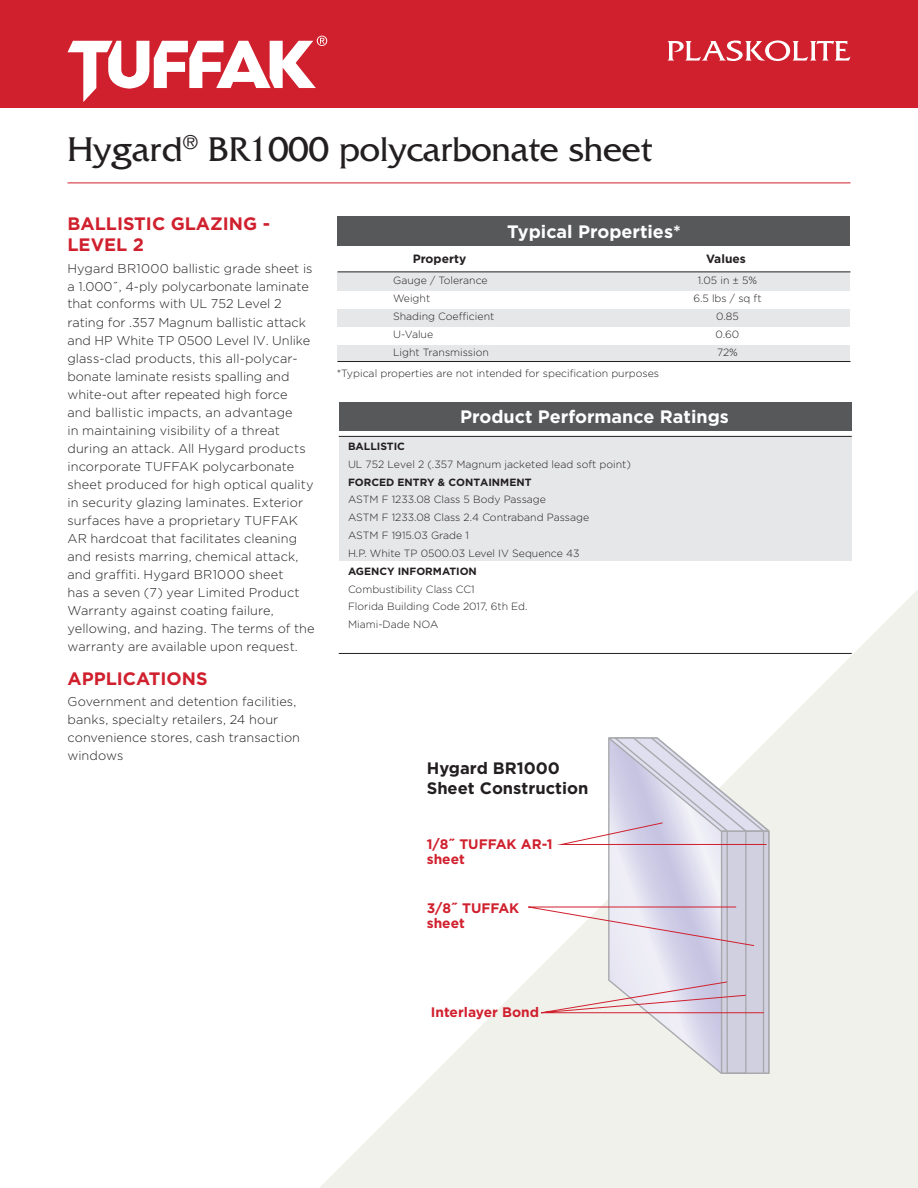
<style>
.page{position:relative;width:918px;height:1188px;background:#fff}
.page>*{position:absolute;margin:0;border:0;box-sizing:border-box;transform-origin:0 0}
.t1{font:36px "Friz Quadrata";color:#231f20}
.t2{font:700 18px "Gotham";color:#fff}
.t3{font:700 18px/21px "Gotham";color:#d0202e}
.t4{font:700 16.5px/19.8px "Gotham";color:#231f20}
.t5{font:700 13.8px/15.1px "Gotham";color:#d0202e}
.t6{font:300 12.75px/18px "Gotham";letter-spacing:.005em;color:#231f20}
.t7{font:700 12px "Gotham";color:#231f20}
.t8{font:300 10.5px/17.7px "Gotham";color:#231f20}
.t9{font:700 10.5px "Gotham";color:#231f20}
</style>
<div class="page">
<div style="left:338px;top:273px;width:512px;height:18px;background:#e6e7e9"></div>
<div style="left:339px;top:437px;width:513px;height:124px;background:#e6e7e9"></div>
<div style="left:338px;top:309px;width:512px;height:18px;background:#e6e7e9"></div>
<div style="left:338px;top:345px;width:512px;height:16px;background:#e6e7e9"></div>
<svg style="left:320px;top:590px;width:598px;height:598px"></svg>
<div style="left:338px;top:216px;width:512px;height:29px;background:#57585a"></div>
<div style="left:339px;top:402px;width:513px;height:29px;background:#57585a"></div>
<svg style="left:605px;top:737px;width:165px;height:337px"></svg>
<svg style="left:520px;top:822px;width:247px;height:191px"></svg>
<div style="left:0;top:0;width:918px;height:108px;background:#d0202e"></div>
<svg style="left:667px;top:40px;width:183px;height:21px"></svg>
<hr style="left:68px;top:183px;width:782px;height:1px;background:#d0202e">
<svg style="left:67px;top:36px;width:260px;height:66px"></svg>
<hr style="left:338px;top:272px;width:512px;height:1px;background:#231f20">
<hr style="left:339px;top:653px;width:513px;height:1px;background:#231f20">
<hr style="left:339px;top:436px;width:513px;height:1px;background:#231f20">
<hr style="left:338px;top:361px;width:512px;height:1px;background:#231f20">
<h1 class="t1" style="left:68px;top:130px;width:586px">Hygard<sup>®</sup> BR1000 polycarbonate sheet</h1>
<h2 class="t3" style="left:68px;top:213px;width:204px">BALLISTIC GLAZING -<br>LEVEL 2</h2>
<p class="t6" style="left:67px;top:259px;width:249px">Hygard BR1000 ballistic grade sheet is a 1.000˝, 4-ply polycarbonate laminate that conforms with UL 752 Level 2 rating for .357 Magnum ballistic attack and HP White TP 0500 Level lV. Unlike glass-clad products, this all-polycar&shy;bonate laminate resists spalling and white-out after repeated high force<br>and ballistic impacts, an advantage<br>in maintaining visibility of a threat during an attack. All Hygard products incorporate TUFFAK polycarbonate sheet produced for high optical quality in security glazing laminates. Exterior surfaces have a proprietary TUFFAK AR hardcoat that facilitates cleaning and resists marring, chemical attack, and graffiti. Hygard BR1000 sheet<br>has a seven (7) year Limited Product Warranty against coating failure, yellowing, and hazing. The terms of the warranty are available upon request.</p>
<h2 class="t3" style="left:68px;top:668px;width:142px">APPLICATIONS</h2>
<p class="t6" style="left:67px;top:693px;width:234px">Government and detention facilities, banks, specialty retailers, 24 hour convenience stores, cash transaction windows</p>
<h2 class="t2" style="left:507px;top:220px;width:175px">Typical Properties*</h2>
<p class="t7" style="left:413px;top:250px;width:55px">Property</p>
<p class="t7" style="left:706px;top:250px;width:41px">Values</p>
<p class="t8" style="left:393px;top:272px;width:96px">Gauge / Tolerance</p>
<p class="t8" style="left:698px;top:272px;width:61px">1.05 in ± 5%</p>
<p class="t8" style="left:393px;top:289px;width:39px">Weight</p>
<p class="t8" style="left:693px;top:289px;width:70px">6.5 lbs / sq ft</p>
<p class="t8" style="left:393px;top:307px;width:103px">Shading Coefficient</p>
<p class="t8" style="left:716px;top:307px;width:24px">0.85</p>
<p class="t8" style="left:393px;top:325px;width:42px">U-Value</p>
<p class="t8" style="left:716px;top:325px;width:25px">0.60</p>
<p class="t8" style="left:393px;top:343px;width:97px">Light Transmission</p>
<p class="t8" style="left:717px;top:343px;width:22px">72%</p>
<p class="t8" style="left:337px;top:364px;width:324px">*Typical properties are not intended for specification purposes</p>
<h2 class="t2" style="left:460px;top:405px;width:270px">Product Performance Ratings</h2>
<p class="t9" style="left:348px;top:439px;width:59px">BALLISTIC</p>
<p class="t8" style="left:348px;top:455px;width:284px">UL 752 Level 2 (.357 Magnum jacketed lead soft point)</p>
<p class="t9" style="left:348px;top:476px;width:185px">FORCED ENTRY &amp; CONTAINMENT</p>
<p class="t8" style="left:348px;top:491px;width:243px">ASTM F 1233.08 Class 5 Body Passage<br>ASTM F 1233.08 Class 2.4 Contraband Passage ASTM F 1915.03 Grade 1<br>H.P. White TP 0500.03 Level IV Sequence 43</p>
<p class="t9" style="left:348px;top:564px;width:130px">AGENCY INFORMATION</p>
<p class="t8" style="left:348px;top:580px;width:181px">Combustibility Class CC1<br>Florida Building Code 2017, 6th Ed.<br>Miami-Dade NOA</p>
<p class="t4" style="left:427px;top:758px;width:163px">Hygard BR1000<br>Sheet Construction</p>
<p class="t5" style="left:427px;top:836px;width:128px">1/8˝ TUFFAK AR-1 sheet</p>
<p class="t5" style="left:427px;top:900px;width:94px">3/8˝ TUFFAK sheet</p>
<p class="t5" style="left:431px;top:1004px;width:110px">Interlayer Bond</p>
</div>
